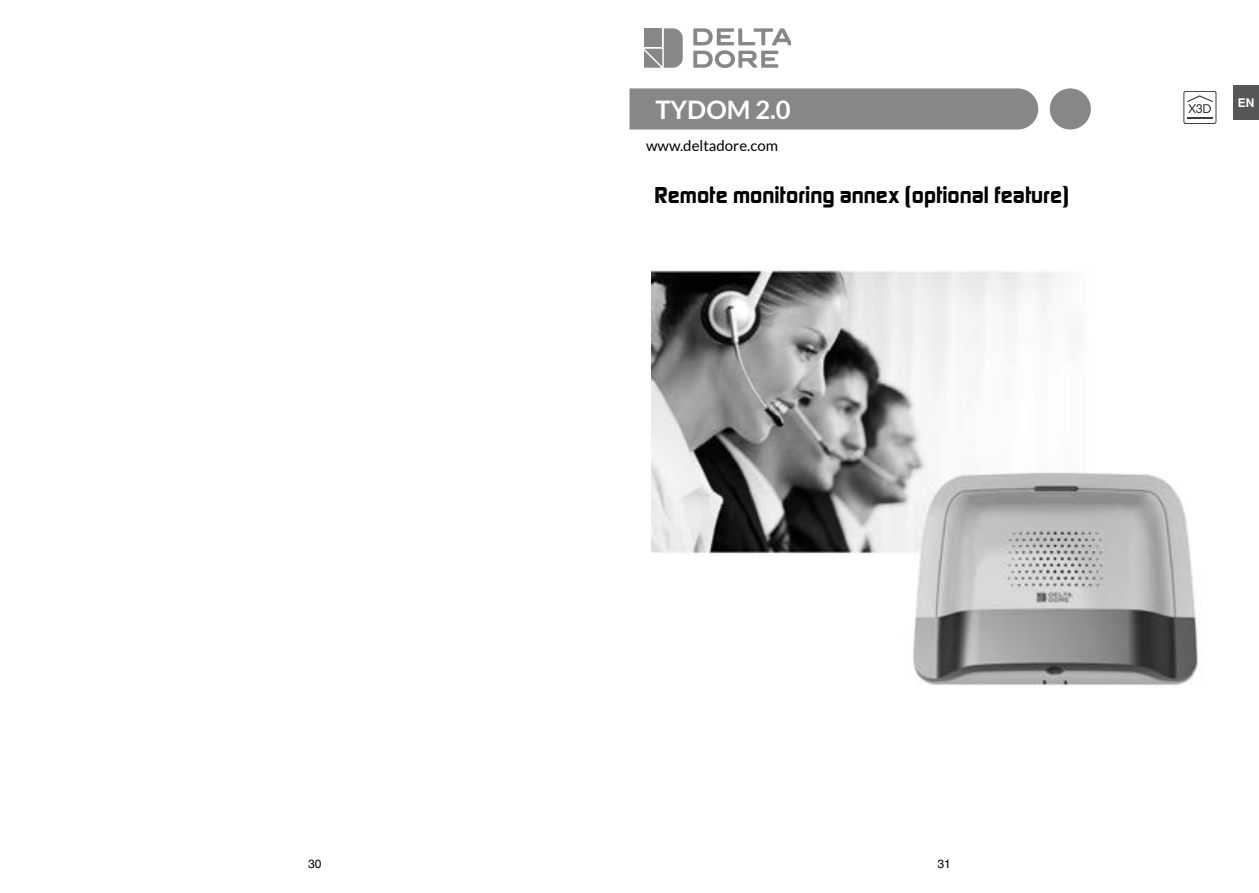
<style>
.page{position:relative;width:1259px;height:893px;background:#fff}
.page>*{position:absolute;margin:0;border:0;box-sizing:border-box;transform-origin:0 0}
.t1{font:700 25.5px "Lato";color:#fff}
.t2{font:700 24px "Digital Sans EF";color:#000}
.t3{font:15px "Lato";color:#000}
.t4{font:12px "Helvetica";color:#000}
.t5{font:700 12px "Helvetica";color:#fff}
</style>
<div class="page">
<div style="left:1233px;top:85px;width:26px;height:34px;background:#575756"></div>
<img style="left:651px;top:270px;width:547px;height:416px">
<svg style="left:693px;top:28px;width:98px;height:40px"></svg>
<svg style="left:645px;top:28px;width:38px;height:40px;background:#969696"></svg>
<svg style="left:1183px;top:91px;width:33px;height:32px"></svg>
<div style="left:629px;top:88px;width:409px;height:41px;background:#878787"></div>
<div style="left:1049px;top:88px;width:42px;height:42px;background:#878787;border-radius:50%"></div>
<p class="t1" style="left:655px;top:95px;width:137px">TYDOM 2.0</p>
<p class="t3" style="left:646px;top:137px;width:133px">www.deltadore.com</p>
<p class="t2" style="left:654px;top:180px;width:416px">Remote monitoring annex (optional feature)</p>
<p class="t5" style="left:1237px;top:95px;width:18px">EN</p>
<p class="t4" style="left:308px;top:857px;width:15px">30</p>
<p class="t4" style="left:937px;top:857px;width:15px">31</p>
</div>
